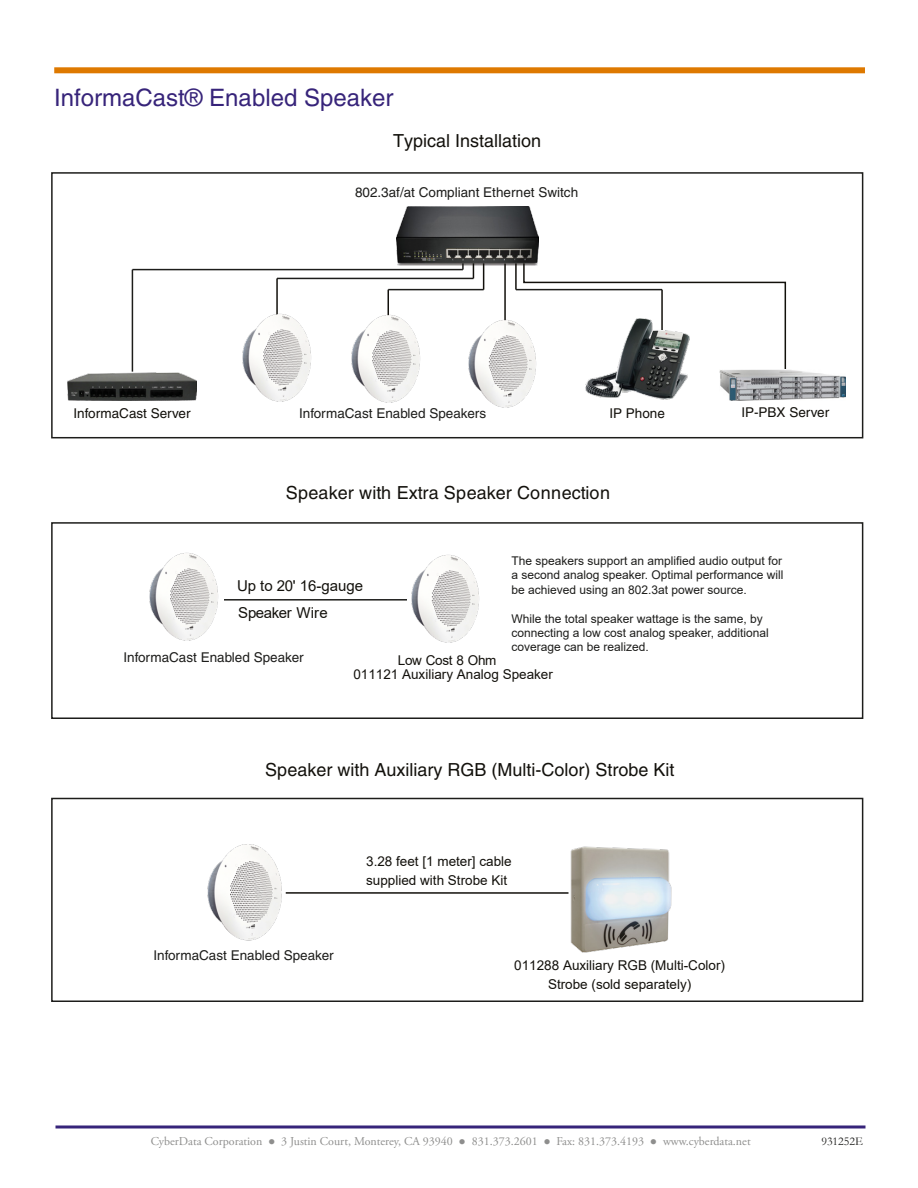
<style>
.page{position:relative;width:918px;height:1188px;background:#fff}
.page>*{position:absolute;margin:0;border:0;box-sizing:border-box;transform-origin:0 0}
.t1{font:24px "Helvetica";color:#37247a}
.t2{font:18px "Helvetica";color:#13110c}
.t3{font:15px "Arial";color:#13110c}
.t4{font:15px "Arial";letter-spacing:-.025em;color:#13110c}
.t5{font:13.5px "Helvetica";color:#1d1d1b}
.t6{font:13.5px/19.2px "Arial";color:#12100b}
.t7{font:13.5px/14.4px "Arial";color:#13110c}
.t8{font:13.5px "Helvetica";color:#12100b}
.t9{font:12px/14.4px "Arial";color:#1d1d1b;text-align:justify}
.t10{font:12px "Adobe Garamond Pro";color:#8e8e8d}
.t11{font:12px "Garamond";color:#1d1d1b}
</style>
<div class="page">
<img style="left:570px;top:846px;width:102px;height:107px">
<div style="left:54px;top:67px;width:811px;height:6px;background:#de7900"></div>
<hr style="left:224px;top:599px;width:183px;height:2px;background:#1d1d1b">
<div style="left:51px;top:522px;width:812px;height:197px;border:2px solid #1d1d1b"></div>
<hr style="left:286px;top:892px;width:282px;height:2px;background:#12100b">
<div style="left:51px;top:798px;width:812px;height:204px;border:2px solid #1d1d1b"></div>
<img style="left:149px;top:552px;width:69px;height:89px">
<img style="left:411px;top:554px;width:68px;height:89px">
<img style="left:207px;top:844px;width:75px;height:97px">
<hr style="left:56px;top:1125px;width:809px;height:3px;background:#37247a">
<hr style="left:388px;top:290px;width:1px;height:37px;background:#12100b">
<img style="left:396px;top:206px;width:143px;height:59px">
<svg style="left:522px;top:262px;width:265px;height:108px"></svg>
<div style="left:51px;top:172px;width:812px;height:266px;border:2px solid #1d1d1b"></div>
<img style="left:585px;top:318px;width:105px;height:82px">
<svg style="left:462px;top:263px;width:2px;height:7px"></svg>
<hr style="left:132px;top:270px;width:1px;height:102px;background:#1d1d1b">
<img style="left:68px;top:372px;width:129px;height:28px">
<hr style="left:515px;top:263px;width:2px;height:27px;background:#12100b">
<hr style="left:132px;top:269px;width:331px;height:1px;background:#1d1d1b">
<img style="left:719px;top:370px;width:126px;height:30px">
<hr style="left:277px;top:278px;width:196px;height:1px;background:#1d1d1b">
<svg style="left:473px;top:263px;width:1px;height:15px"></svg>
<hr style="left:516px;top:289px;width:146px;height:1px;background:#1d1d1b">
<hr style="left:661px;top:290px;width:2px;height:40px;background:#12100b">
<hr style="left:504px;top:264px;width:2px;height:63px;background:#12100b">
<hr style="left:276px;top:278px;width:2px;height:49px;background:#12100b">
<hr style="left:388px;top:289px;width:96px;height:1px;background:#1d1d1b">
<svg style="left:483px;top:263px;width:1px;height:27px"></svg>
<img style="left:351px;top:313px;width:69px;height:90px">
<img style="left:242px;top:313px;width:69px;height:89px">
<img style="left:468px;top:318px;width:70px;height:90px">
<h1 class="t1" style="left:54px;top:83px;width:341px">InformaCast® Enabled Speaker</h1>
<h2 class="t2" style="left:393px;top:130px;width:150px">Typical Installation</h2>
<p class="t5" style="left:355px;top:185px;width:225px">802.3af/at Compliant Ethernet Switch</p>
<p class="t8" style="left:74px;top:405px;width:119px">InformaCast Server</p>
<p class="t5" style="left:299px;top:406px;width:188px">InformaCast Enabled Speakers</p>
<p class="t8" style="left:609px;top:405px;width:57px">IP Phone</p>
<p class="t8" style="left:741px;top:405px;width:89px">IP-PBX Server</p>
<h2 class="t2" style="left:286px;top:483px;width:326px">Speaker with Extra Speaker Connection</h2>
<p class="t9" style="left:512px;top:554px;width:274px">The speakers support an amplified audio output for a second analog speaker. Optimal performance will be achieved using an 802.3at power source.</p>
<p class="t9" style="left:512px;top:611px;width:259px;text-align:left">While the total speaker wattage is the same, by connecting a low cost analog speaker, additional coverage can be realized.</p>
<p class="t3" style="left:237px;top:576px;width:128px">Up to 20' 16-gauge</p>
<p class="t4" style="left:238px;top:603px;width:91px">Speaker Wire</p>
<p class="t5" style="left:124px;top:649px;width:182px">InformaCast Enabled Speaker</p>
<p class="t7" style="left:353px;top:653px;width:201px;text-indent:45px">Low Cost 8 Ohm<br>011121 Auxiliary Analog Speaker</p>
<h2 class="t2" style="left:265px;top:759px;width:411px">Speaker with Auxiliary RGB (Multi-Color) Strobe Kit</h2>
<p class="t5" style="left:153px;top:947px;width:182px">InformaCast Enabled Speaker</p>
<p class="t6" style="left:366px;top:851px;width:147px">3.28 feet [1 meter] cable supplied with Strobe Kit</p>
<p class="t6" style="left:514px;top:955px;width:212px;text-align:center">011288 Auxiliary RGB (Multi-Color)<br>Strobe (sold separately)</p>
<p class="t10" style="left:151px;top:1134px;width:601px">CyberData Corporation ● 3 Justin Court, Monterey, CA 93940 ● 831.373.2601 ● Fax: 831.373.4193 ● www.cyberdata.net</p>
<p class="t11" style="left:821px;top:1134px;width:43px">931252E</p>
</div>
